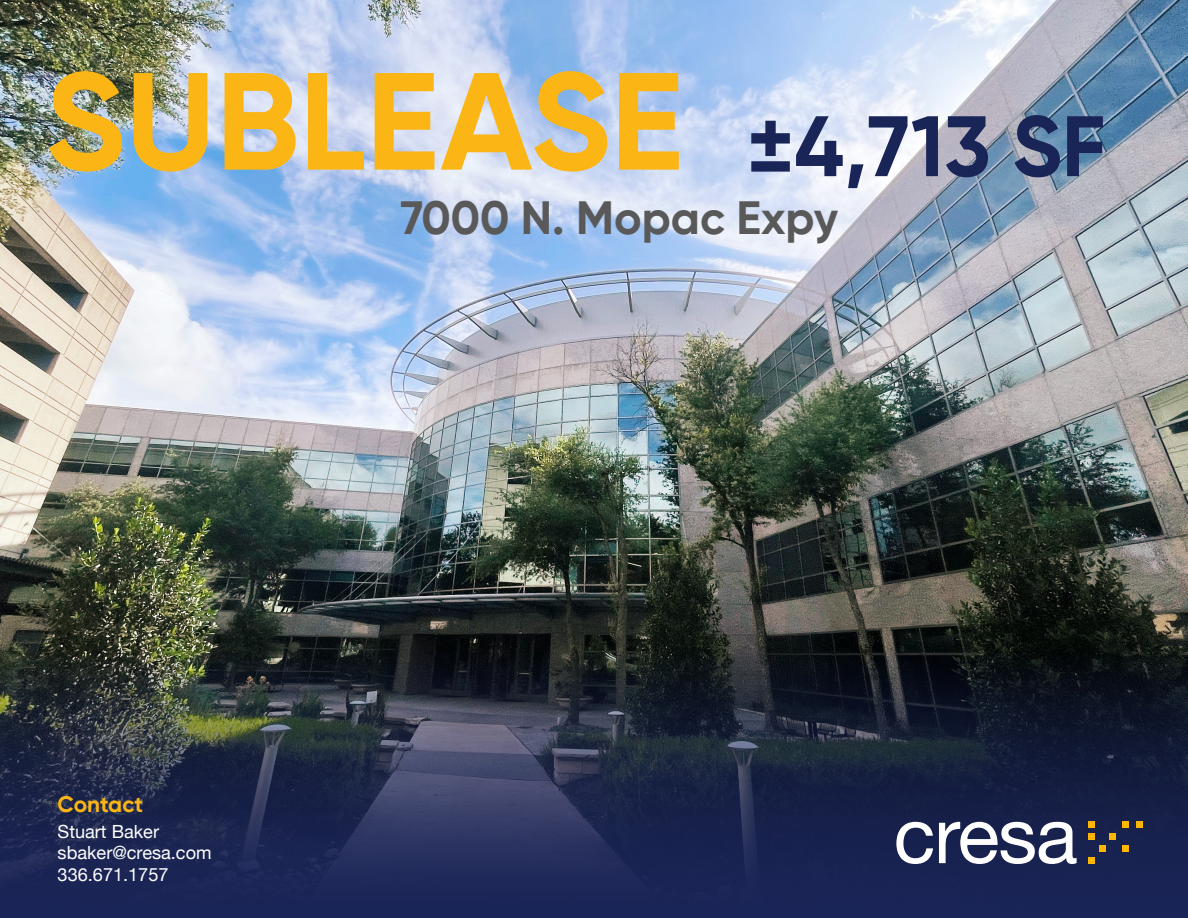
<style>
.page{position:relative;width:1188px;height:918px;background:#fff}
.page>*{position:absolute;margin:0;border:0;box-sizing:border-box;transform-origin:0 0}
.t1{font:700 138px "Gilroy";color:#fbb515}
.t2{font:700 85.5px "Gilroy";color:#1a2557}
.t3{font:700 46.5px "Gilroy";color:#595959}
.t4{font:700 22.5px "Gilroy";color:#fbb515}
.t5{font:18.15px "Helvetica Neue";color:#fff}
</style>
<div class="page">
<img style="left:0;top:0;width:1188px;height:562px">
<svg style="left:0;top:562px;width:1188px;height:356px;background:#262d40"></svg>
<svg style="left:896px;top:822px;width:37px;height:42px"></svg>
<svg style="left:939px;top:822px;width:138px;height:42px"></svg>
<svg style="left:1088px;top:822px;width:6px;height:6px"></svg>
<svg style="left:1088px;top:834px;width:6px;height:6px"></svg>
<svg style="left:1088px;top:858px;width:6px;height:6px"></svg>
<svg style="left:1100px;top:846px;width:6px;height:6px"></svg>
<svg style="left:1110px;top:834px;width:6px;height:6px"></svg>
<svg style="left:1123px;top:822px;width:6px;height:6px"></svg>
<svg style="left:1123px;top:846px;width:6px;height:6px"></svg>
<svg style="left:1136px;top:822px;width:6px;height:6px"></svg>
<p class="t1" style="left:45px;top:35px;width:640px">SUBLEASE</p>
<p class="t2" style="left:747px;top:93px;width:361px">±4,713 SF</p>
<p class="t3" style="left:400px;top:189px;width:439px">7000 N. Mopac Expy</p>
<p class="t4" style="left:58px;top:790px;width:87px">Contact</p>
<p class="t5" style="left:58px;top:818px;width:103px">Stuart Baker</p>
<p class="t5" style="left:58px;top:840px;width:156px">sbaker@cresa.com</p>
<p class="t5" style="left:58px;top:862px;width:113px">336.671.1757</p>
</div>
